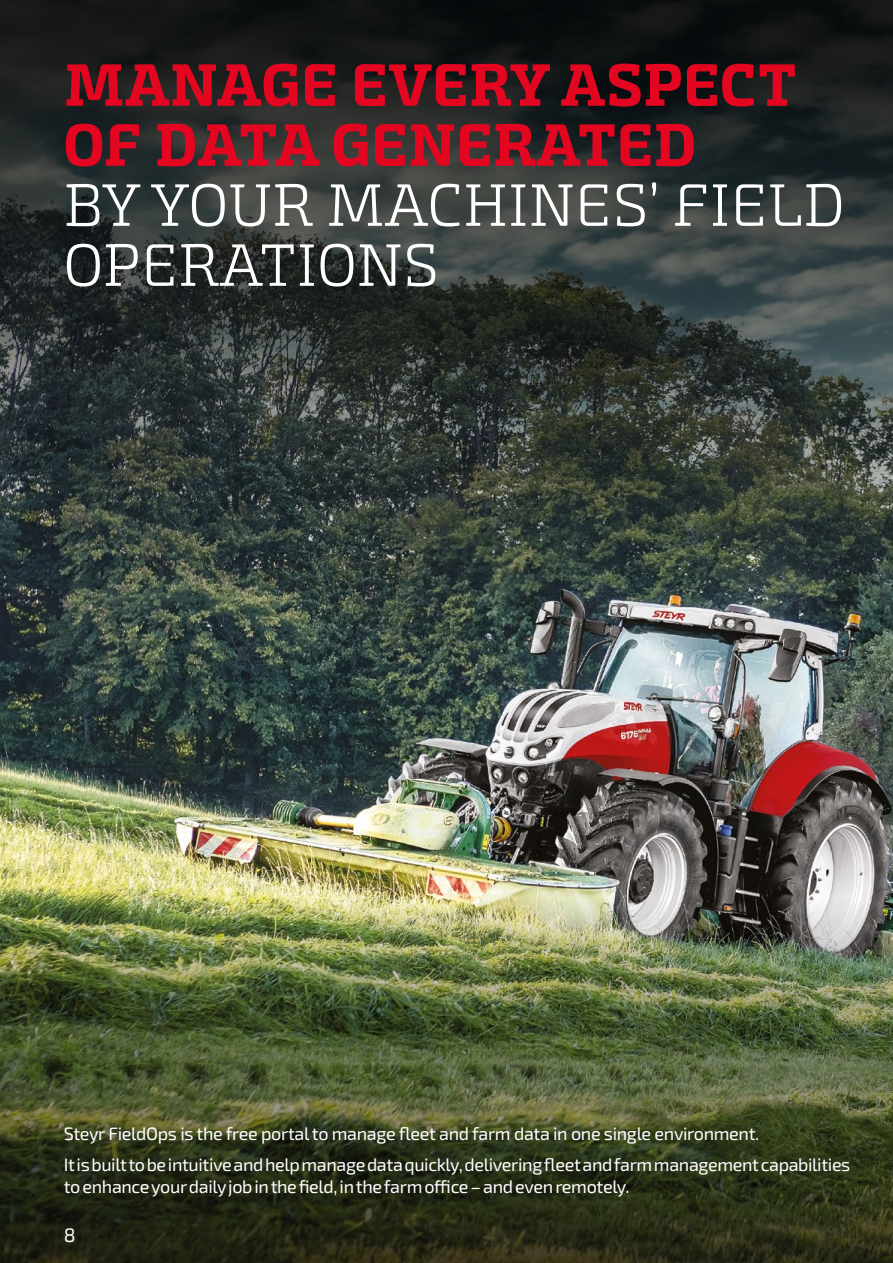
<style>
.page{position:relative;width:893px;height:1263px;background:#fff}
.page>*{position:absolute;margin:0;border:0;box-sizing:border-box;transform-origin:0 0}
.t1{font:700 60px/60px "Exo Slab Pro";letter-spacing:.01em;color:#e40521}
.t2{font:300 60px/60px "Exo Slab Pro";letter-spacing:.01em;color:#fff}
.t3{font:19.5px "Exo 2";color:#fff}
.t4{font:18px/31px "Exo 2";letter-spacing:-.02em;color:#fff}
</style>
<div class="page">
<img style="left:0;top:625px;width:893px;height:179px">
<img style="left:0;top:804px;width:893px;height:459px">
<svg style="left:0;top:0;width:893px;height:625px;background:#2e3633"></svg>
<h1 class="t1" style="left:64px;top:55px;width:734px">MANAGE EVERY ASPECT<br>OF DATA GENERATED</h1>
<h1 class="t2" style="left:64px;top:176px;width:782px">BY YOUR MACHINES’ FIELD<br>OPERATIONS</h1>
<p class="t4" style="left:64px;top:1117px;width:788px">Steyr FieldOps is the free portal to manage fleet and farm data in one single environment.<br>It is built to be intuitive and help manage data quickly, delivering fleet and farm management capabilities</p>
<p class="t4" style="left:64px;top:1171px;width:567px">to enhance your daily job in the field, in the farm office – and even remotely.</p>
<p class="t3" style="left:64px;top:1221px;width:13px">8</p>
</div>
